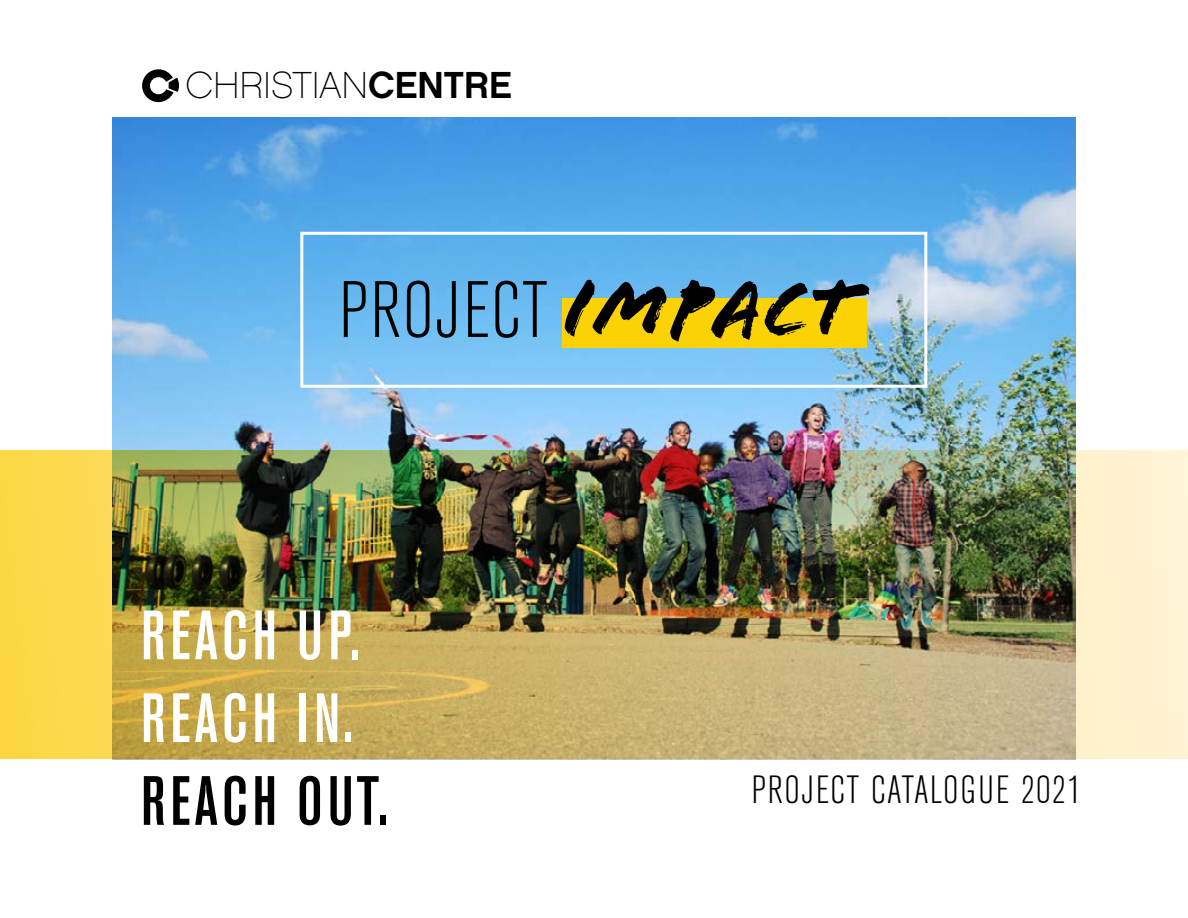
<style>
.page{position:relative;width:1188px;height:918px;background:#fff}
.page>*{position:absolute;margin:0;border:0;box-sizing:border-box;transform-origin:0 0}
.t1{font:300 condensed 79.05px "Akzidenz Grotesk BE";letter-spacing:.02em;color:#000}
.t2{font:500 condensed 69px/82.8px "Akzidenz Grotesk BE";letter-spacing:.07em;color:#fff}
.t3{font:500 condensed 69px "Akzidenz Grotesk BE";letter-spacing:.065em;color:#000}
.t4{font:300 condensed 39px "Akzidenz Grotesk BE";letter-spacing:.04em;color:#000}
.t5{font:37.5px "Chalet Paris Nineteen Sixty";color:#000}
.s1{font-family:"Chalet New York Nineteen Sixty"}
.s2{font-family:"Flood";font-weight:400;font-stretch:normal;font-size:84px}
</style>
<div class="page">
<img style="left:112px;top:117px;width:964px;height:333px">
<div style="left:562px;top:298px;width:304px;height:50px;background:#fbd206"></div>
<div style="left:300px;top:232px;width:627px;height:156px;border:3px solid #fff"></div>
<svg style="left:142px;top:69px;width:37px;height:33px"></svg>
<img style="left:0;top:450px;width:1188px;height:309px">
<p class="t5" style="left:186px;top:63px;width:328px">CHRISTIAN<span class="s1">CENTRE</span></p>
<h1 class="t1" style="left:339px;top:267px;width:519px">PROJECT <span class="s2">IMPACT</span></h1>
<h2 class="t2" style="left:141px;top:596px;width:221px">REACH UP.<br>REACH IN.</h2>
<h2 class="t3" style="left:141px;top:763px;width:248px">REACH OUT.</h2>
<p class="t4" style="left:752px;top:769px;width:331px">PROJECT CATALOGUE 2021</p>
</div>
